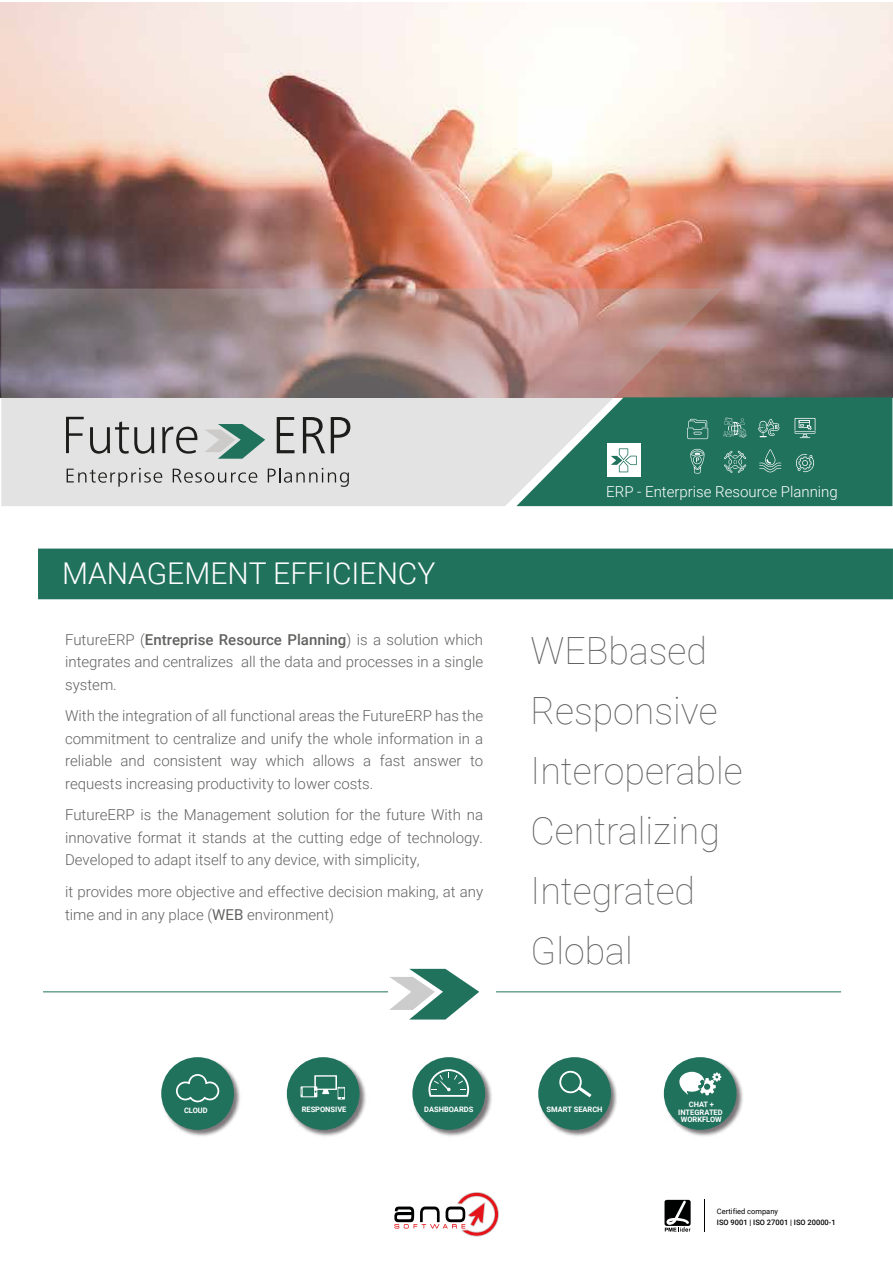
<style>
.page{position:relative;width:893px;height:1263px;background:#fff}
.page>*{position:absolute;margin:0;border:0;box-sizing:border-box;transform-origin:0 0}
.t1{font:100 37.5px/60px "Roboto";color:#626261}
.t2{font:300 30px "Roboto";color:#fff}
.t3{font:300 15px/22.5px "Roboto";color:#626261;text-align:justify}
.t4{font:300 15px "Roboto";color:#fff}
.t5{font:700 7.5px/7.5px "Roboto";color:#fff;text-align:center}
.t6{font:500 7.5px "Roboto";color:#000}
.t7{font:7.5px "Roboto";color:#000}
.s1{font-weight:500}
.s2{font-weight:400}
</style>
<div class="page">
<img style="left:0;top:2px;width:893px;height:395px">
<div style="left:38px;top:549px;width:855px;height:50px;background:#21725d"></div>
<hr style="left:43px;top:991px;width:345px;height:1px;background:#21725d">
<svg style="left:389px;top:969px;width:90px;height:50px"></svg>
<hr style="left:496px;top:991px;width:345px;height:1px;background:#21725d">
<img style="left:286px;top:1057px;width:80px;height:79px">
<div style="left:287px;top:1057px;width:73px;height:73px;background:#21725d;border-radius:50%"></div>
<svg style="left:301px;top:1075px;width:44px;height:24px"></svg>
<img style="left:413px;top:1057px;width:79px;height:79px">
<div style="left:412px;top:1057px;width:73px;height:73px;background:#21725d;border-radius:50%"></div>
<svg style="left:428px;top:1069px;width:41px;height:28px"></svg>
<img style="left:162px;top:1057px;width:78px;height:80px">
<div style="left:161px;top:1057px;width:73px;height:73px;background:#21725d;border-radius:50%"></div>
<svg style="left:176px;top:1074px;width:43px;height:28px"></svg>
<img style="left:539px;top:1057px;width:78px;height:79px">
<div style="left:538px;top:1057px;width:73px;height:73px;background:#21725d;border-radius:50%"></div>
<svg style="left:559px;top:1070px;width:32px;height:27px"></svg>
<img style="left:663px;top:1057px;width:80px;height:79px">
<div style="left:664px;top:1057px;width:73px;height:73px;background:#21725d;border-radius:50%"></div>
<svg style="left:679px;top:1072px;width:42px;height:23px"></svg>
<svg style="left:1px;top:289px;width:722px;height:217px;background:#b9a7a7"></svg>
<svg style="left:66px;top:417px;width:18px;height:36px"></svg>
<svg style="left:90px;top:421px;width:64px;height:33px;background:#b5b5b4"></svg>
<svg style="left:162px;top:427px;width:35px;height:27px"></svg>
<svg style="left:204px;top:424px;width:61px;height:35px;background:#91b1a9"></svg>
<svg style="left:277px;top:417px;width:17px;height:36px"></svg>
<svg style="left:303px;top:417px;width:22px;height:36px"></svg>
<svg style="left:331px;top:417px;width:19px;height:36px"></svg>
<svg style="left:67px;top:468px;width:95px;height:19px;background:#c4c4c4"></svg>
<svg style="left:173px;top:469px;width:84px;height:14px"></svg>
<svg style="left:268px;top:468px;width:81px;height:19px;background:#c1c1c0"></svg>
<svg style="left:394px;top:1192px;width:105px;height:45px"></svg>
<svg style="left:664px;top:1200px;width:27px;height:26px"></svg>
<svg style="left:665px;top:1201px;width:26px;height:31px"></svg>
<hr style="left:704px;top:1199px;width:1px;height:33px;background:#000101">
<svg style="left:516px;top:397px;width:376px;height:109px;background:#478877"></svg>
<h2 class="t2" style="left:62px;top:552px;width:375px">MANAGEMENT EFFICIENCY</h2>
<p class="t3" style="left:65px;top:628px;width:419px">FutureERP (<span class="s1">Entreprise Resource Planning</span>) is a solution which integrates and centralizes all the data and processes in a single system.</p>
<p class="t3" style="left:65px;top:704px;width:419px">With the integration of all functional areas the FutureERP has the commitment to centralize and unify the whole information in a reliable and consistent way which allows a fast answer to requests increasing productivity to lower costs.</p>
<p class="t3" style="left:65px;top:803px;width:419px">FutureERP is the Management solution for the future With na innovative format it stands at the cutting edge of technology.<br>Developed to adapt itself to any device, with simplicity,</p>
<p class="t3" style="left:65px;top:880px;width:419px">it provides more objective and effective decision making, at any time and in any place (<span class="s2">WEB</span> environment)</p>
<p class="t4" style="left:606px;top:481px;width:233px">ERP - Enterprise Resource Planning</p>
<h1 class="t1" style="left:531px;top:619px;width:214px">WEBbased<br>Responsive<br>Interoperable<br>Centralizing<br>Integrated<br>Global</h1>
<p class="t5" style="left:184px;top:1106px;width:25px">CLOUD</p>
<p class="t5" style="left:302px;top:1105px;width:46px">RESPONSIVE</p>
<p class="t5" style="left:424px;top:1105px;width:51px">DASHBOARDS</p>
<p class="t5" style="left:547px;top:1105px;width:57px">SMART SEARCH</p>
<p class="t5" style="left:678px;top:1100px;width:46px">CHAT +<br>INTEGRATED<br>WORKFLOW</p>
<p class="t7" style="left:717px;top:1206px;width:63px">Certified company</p>
<p class="t6" style="left:717px;top:1217px;width:120px">ISO 9001 | ISO 27001 | ISO 20000-1</p>
</div>
